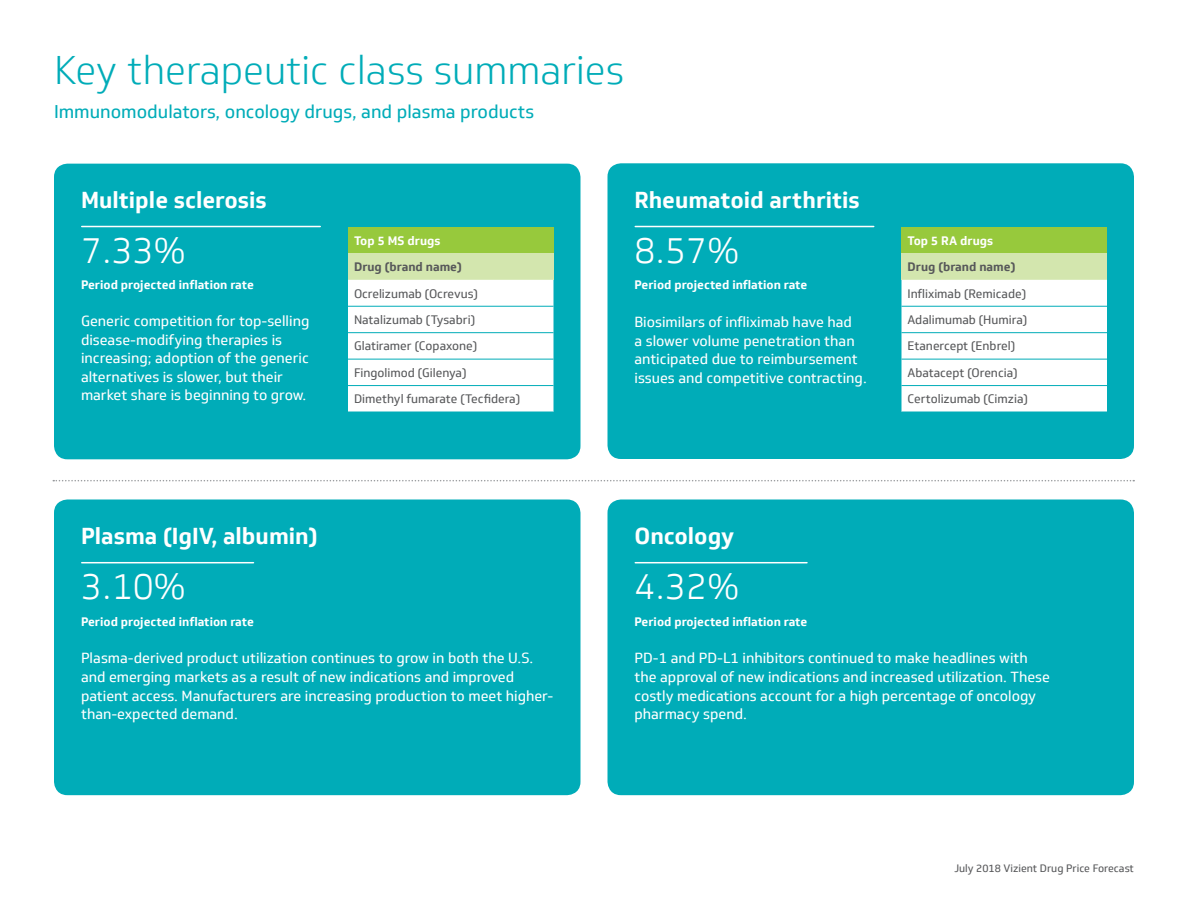
<style>
.page{position:relative;width:1188px;height:918px;background:#fff}
.page>*{position:absolute;margin:0;border:0;box-sizing:border-box;transform-origin:0 0}
.t1{font:300 39px "Soleto";color:#00acb8}
.t2{font:300 36px "Soleto";color:#fff}
.t3{font:700 22.5px "Soleto";color:#fff}
.t4{font:18px "Soleto";color:#00acb8}
.t5{font:14.25px/18.5px "Soleto";color:#fff}
.t6{font:12px "Soleto";color:#57585a}
.t7{font:700 12px "Soleto";color:#fff}
.t8{font:700 12px "Soleto";color:#57585a}
.t9{font:10.5px "Soleto";color:#57585a}
</style>
<div class="page">
<div style="left:608px;top:500px;width:526px;height:295px;background:#00acb8;border-radius:14px"></div>
<hr style="left:635px;top:562px;width:172px;height:1px;background:#fff">
<div style="left:54px;top:500px;width:526px;height:295px;background:#00acb8;border-radius:14px"></div>
<hr style="left:82px;top:562px;width:172px;height:1px;background:#fff">
<svg style="left:53px;top:480px;width:1081px;height:1px"></svg>
<div style="left:54px;top:164px;width:526px;height:295px;background:#00acb8;border-radius:14px"></div>
<hr style="left:82px;top:226px;width:238px;height:1px;background:#fff">
<div style="left:608px;top:163px;width:526px;height:296px;background:#00acb8;border-radius:14px"></div>
<hr style="left:635px;top:226px;width:239px;height:1px;background:#fff">
<div style="left:348px;top:227px;width:206px;height:26px;background:#97c93c"></div>
<div style="left:348px;top:253px;width:206px;height:27px;background:#d3e6ae"></div>
<div style="left:348px;top:280px;width:206px;height:132px;background:#fff"></div>
<hr style="left:348px;top:306px;width:206px;height:1px;background:#00acb8">
<hr style="left:348px;top:332px;width:206px;height:1px;background:#00acb8">
<hr style="left:348px;top:359px;width:206px;height:1px;background:#00acb8">
<hr style="left:348px;top:385px;width:206px;height:1px;background:#00acb8">
<div style="left:902px;top:227px;width:205px;height:26px;background:#97c93c"></div>
<div style="left:902px;top:253px;width:205px;height:27px;background:#d3e6ae"></div>
<div style="left:902px;top:280px;width:205px;height:132px;background:#fff"></div>
<hr style="left:902px;top:306px;width:205px;height:1px;background:#00acb8">
<hr style="left:902px;top:332px;width:205px;height:1px;background:#00acb8">
<hr style="left:902px;top:359px;width:205px;height:1px;background:#00acb8">
<hr style="left:902px;top:385px;width:205px;height:1px;background:#00acb8">
<h1 class="t1" style="left:54px;top:47px;width:572px">Key therapeutic class summaries</h1>
<p class="t4" style="left:54px;top:101px;width:482px">Immunomodulators, oncology drugs, and plasma products</p>
<h3 class="t3" style="left:81px;top:185px;width:187px">Multiple sclerosis</h3>
<h2 class="t2" style="left:81px;top:230px;width:106px">7.33%</h2>
<p class="t7" style="left:81px;top:278px;width:174px">Period projected inflation rate</p>
<p class="t5" style="left:81px;top:312px;width:230px">Generic competition for top-selling disease-modifying therapies is increasing; adoption of the generic alternatives is slower, but their market share is beginning to grow.</p>
<p class="t7" style="left:354px;top:233px;width:88px">Top 5 MS drugs</p>
<p class="t8" style="left:354px;top:259px;width:109px">Drug (brand name)</p>
<p class="t6" style="left:354px;top:286px;width:125px">Ocrelizumab (Ocrevus)</p>
<p class="t6" style="left:354px;top:313px;width:123px">Natalizumab (Tysabri)</p>
<p class="t6" style="left:354px;top:339px;width:125px">Glatiramer (Copaxone)</p>
<p class="t6" style="left:354px;top:365px;width:114px">Fingolimod (Gilenya)</p>
<p class="t6" style="left:354px;top:392px;width:168px">Dimethyl fumarate (Tecfidera)</p>
<h3 class="t3" style="left:634px;top:185px;width:227px">Rheumatoid arthritis</h3>
<h2 class="t2" style="left:634px;top:230px;width:106px">8.57%</h2>
<p class="t7" style="left:634px;top:278px;width:174px">Period projected inflation rate</p>
<p class="t5" style="left:634px;top:313px;width:234px">Biosimilars of infliximab have had<br>a slower volume penetration than anticipated due to reimbursement issues and competitive contracting.</p>
<p class="t7" style="left:908px;top:233px;width:87px">Top 5 RA drugs</p>
<p class="t8" style="left:908px;top:259px;width:109px">Drug (brand name)</p>
<p class="t6" style="left:908px;top:286px;width:120px">Infliximab (Remicade)</p>
<p class="t6" style="left:908px;top:313px;width:121px">Adalimumab (Humira)</p>
<p class="t6" style="left:908px;top:339px;width:109px">Etanercept (Enbrel)</p>
<p class="t6" style="left:908px;top:365px;width:112px">Abatacept (Orencia)</p>
<p class="t6" style="left:908px;top:392px;width:122px">Certolizumab (Cimzia)</p>
<h3 class="t3" style="left:81px;top:522px;width:238px">Plasma (IgIV, albumin)</h3>
<h2 class="t2" style="left:81px;top:566px;width:106px">3.10%</h2>
<p class="t7" style="left:81px;top:614px;width:174px">Period projected inflation rate</p>
<p class="t5" style="left:81px;top:649px;width:474px">Plasma-derived product utilization continues to grow in both the U.S. and emerging markets as a result of new indications and improved patient access. Manufacturers are increasing production to meet higher&shy;than-expected demand.</p>
<h3 class="t3" style="left:634px;top:522px;width:101px">Oncology</h3>
<h2 class="t2" style="left:634px;top:566px;width:106px">4.32%</h2>
<p class="t7" style="left:634px;top:614px;width:174px">Period projected inflation rate</p>
<p class="t5" style="left:634px;top:649px;width:417px">PD-1 and PD-L1 inhibitors continued to make headlines with the approval of new indications and increased utilization. These costly medications account for a high percentage of oncology pharmacy spend.</p>
<p class="t9" style="left:954px;top:862px;width:181px">July 2018 Vizient Drug Price Forecast</p>
</div>
